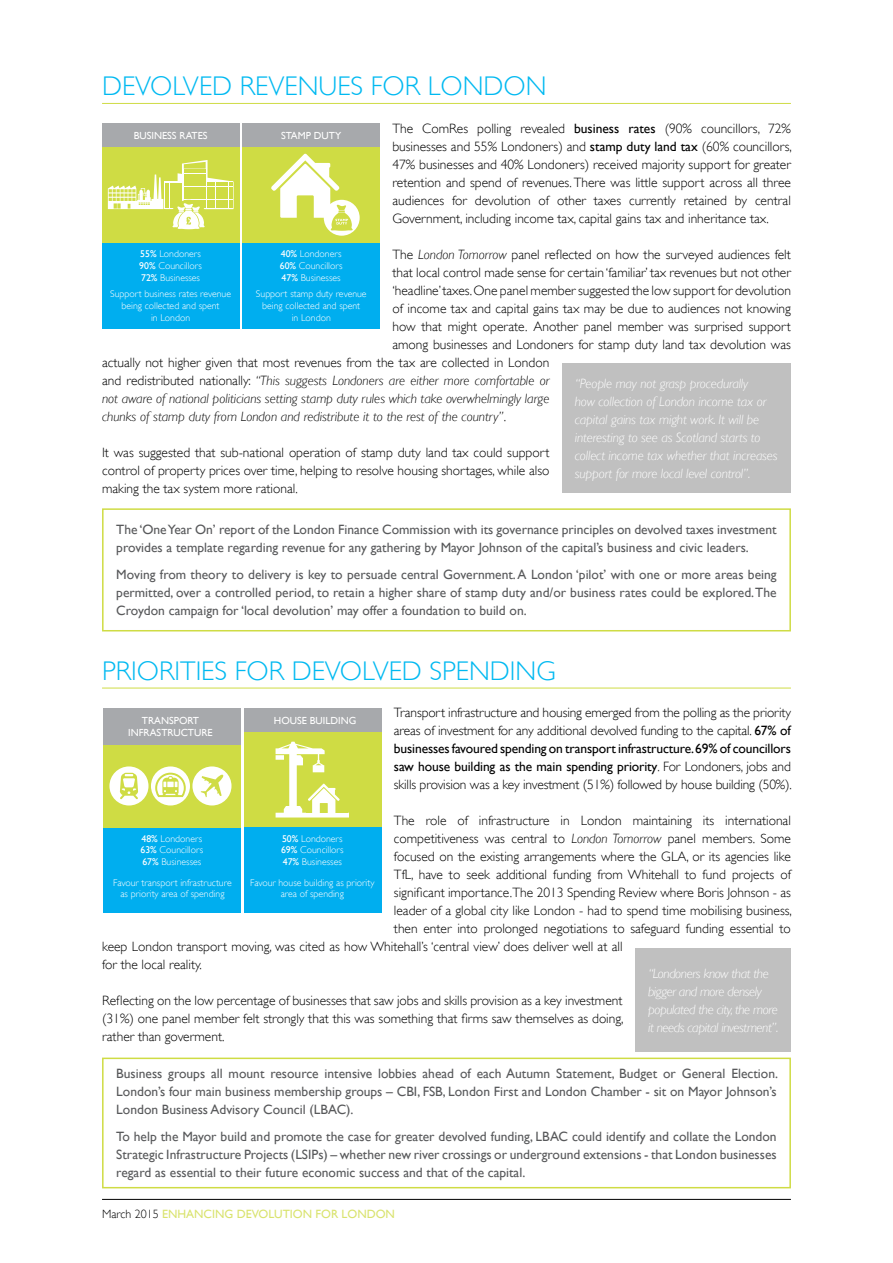
<style>
.page{position:relative;width:893px;height:1263px;background:#fff}
.page>*{position:absolute;margin:0;border:0;box-sizing:border-box;transform-origin:0 0}
.t1{font:300 27px "Gill Sans";color:#00b9f1}
.t2{font:300 13.5px/18px "Gill Sans";color:#000;text-align:justify}
.t3{font:13.5px/18px "Gill Sans";color:#58595b;text-align:justify}
.t4{font:italic 300 13.5px "Gill Sans";color:#000}
.t5{font:italic 300 13.5px/18px "Gill Sans";letter-spacing:-.01em;color:#fff}
.t6{font:italic 300 13.5px/18px "Gill Sans";letter-spacing:-.03em;color:#fff}
.t7{font:12px "Gill Sans";color:#d9e36e}
.t8{font:10.2px "Gill Sans";color:#fff}
.t9{font:300 9.75px/11.7px "Gill Sans";color:#fff;text-align:justify}
.s1{font-weight:400}
.s2{font-style:italic}
.s3{font-style:normal}
.s4{font-weight:300;color:#000}
</style>
<div class="page">
<hr style="left:102px;top:1199px;width:689px;height:1px;background:#000">
<hr style="left:102px;top:103px;width:689px;height:1px;background:#cfdc44">
<hr style="left:102px;top:688px;width:689px;height:1px;background:#cfdc44">
<div style="left:102px;top:508px;width:689px;height:123px;border:2px solid #cfdc44"></div>
<div style="left:102px;top:1057px;width:689px;height:131px;border:2px solid #cfdc44"></div>
<div style="left:562px;top:363px;width:229px;height:130px;background:#c0c0c0"></div>
<div style="left:635px;top:948px;width:156px;height:104px;background:#c0c0c0"></div>
<div style="left:102px;top:144px;width:137px;height:116px;background:#cfdc44"></div>
<div style="left:102px;top:243px;width:137px;height:86px;background:#00aeef"></div>
<div style="left:102px;top:123px;width:137px;height:24px;background:#a7a9ac"></div>
<svg style="left:108px;top:160px;width:125px;height:69px"></svg>
<div style="left:243px;top:144px;width:137px;height:116px;background:#cfdc44"></div>
<div style="left:243px;top:123px;width:137px;height:24px;background:#a7a9ac"></div>
<div style="left:243px;top:243px;width:137px;height:86px;background:#00aeef"></div>
<div style="left:324px;top:200px;width:36px;height:36px;background:#fff;border-radius:50%"></div>
<svg style="left:271px;top:154px;width:82px;height:77px"></svg>
<div style="left:104px;top:827px;width:137px;height:86px;background:#00aeef"></div>
<div style="left:104px;top:708px;width:137px;height:37px;background:#a7a9ac"></div>
<div style="left:104px;top:745px;width:137px;height:82px;background:#cfdc44"></div>
<div style="left:192px;top:766px;width:39px;height:39px;background:#fff;border-radius:50%"></div>
<svg style="left:201px;top:774px;width:23px;height:23px"></svg>
<div style="left:151px;top:766px;width:39px;height:39px;background:#fff;border-radius:50%"></div>
<svg style="left:155px;top:773px;width:31px;height:24px"></svg>
<div style="left:109px;top:766px;width:39px;height:39px;background:#fff;border-radius:50%"></div>
<svg style="left:120px;top:773px;width:18px;height:26px"></svg>
<div style="left:244px;top:732px;width:137px;height:95px;background:#cfdc44"></div>
<div style="left:244px;top:708px;width:137px;height:24px;background:#a7a9ac"></div>
<div style="left:244px;top:827px;width:137px;height:86px;background:#00aeef"></div>
<svg style="left:276px;top:742px;width:73px;height:75px"></svg>
<h1 class="t1" style="left:102px;top:71px;width:51px">DEVOLV</h1>
<h1 class="t1" style="left:199px;top:71px;width:247px">ED REVENU ES FOR LON</h1>
<h1 class="t1" style="left:483px;top:71px;width:41px">DON</h1>
<p class="t2" style="left:392px;top:119px;width:401px">The ComRes polling revealed <span class="s1">business rates</span> (90% councillors, 72% businesses and 55% Londoners) and <span class="s1">stamp duty land tax</span> (60% councillors, 47% businesses and 40% Londoners) received majority support for greater retention and spend of revenues. There was little support across all three audiences for devolution of other taxes currently retained by central Government, including income tax, capital gains tax and inheritance tax.</p>
<p class="t2" style="left:392px;top:245px;width:400px">The <span class="s2">London Tomorrow</span> panel reflected on how the surveyed audiences felt</p>
<p class="t2" style="left:392px;top:263px;width:400px">that local control made sense for certain ‘familiar’ tax revenues but not other</p>
<p class="t2" style="left:392px;top:281px;width:400px">‘headline’ taxes. One panel member suggested the low support for devolution</p>
<p class="t2" style="left:392px;top:299px;width:400px">of income tax and capital gains tax may be due to audiences not knowing</p>
<p class="t2" style="left:392px;top:317px;width:400px">how that might operate. Another panel member was surprised support</p>
<p class="t2" style="left:392px;top:335px;width:400px">among businesses and Londoners for stamp duty land tax devolution was</p>
<p class="t2" style="left:102px;top:353px;width:449px">actually not higher given that most revenues from the tax are collected in London</p>
<p class="t4" style="left:102px;top:373px;width:449px"><span class="s3">and redistributed nationally:</span> “This suggests Londoners are either more comfortable or</p>
<p class="t4" style="left:102px;top:391px;width:449px">not aware of national politicians setting stamp duty rules which take overwhelmingly large</p>
<p class="t4" style="left:102px;top:409px;width:405px">chunks of stamp duty from London and redistribute it to the rest of the country”<span class="s3">.</span></p>
<p class="t2" style="left:102px;top:443px;width:449px">It was suggested that sub-national operation of stamp duty land tax could support control of property prices over time, helping to resolve housing shortages, while also making the tax system more rational.</p>
<p class="t8" style="left:134px;top:129px;width:12px">Business</p>
<p class="t8" style="left:179px;top:129px;width:7px">rates</p>
<p class="t8" style="left:281px;top:129px;width:7px">stam</p>
<p class="t8" style="left:306px;top:129px;width:16px">p duty</p>
<p class="t9" style="left:280px;top:248px;width:64px"><span class="s1">40%</span> Londoners <span class="s1">60%</span> Councillors <span class="s1">47%</span> Businesses</p>
<p class="t9" style="left:256px;top:288px;width:112px;text-align:center">Support stamp duty revenue being collected and spent<br>in London</p>
<p class="t9" style="left:139px;top:248px;width:64px"><span class="s1">55%</span> Londoners <span class="s1">90%</span> Councillors <span class="s1">72%</span> Businesses</p>
<p class="t9" style="left:110px;top:288px;width:122px;text-align:center">Support business rates revenue being collected and spent<br>in London</p>
<p class="t5" style="left:575px;top:374px;width:204px">“People may not grasp procedurally<br>how collection of London income tax or capital gains tax might work. It will be interesting to see as Scotland starts to collect income tax whether that increases support for more local level control”.</p>
<p class="t3" style="left:116px;top:521px;width:662px">The ‘One Year On’ report of the London Finance Commission with its governance principles on devolved taxes investment provides a template regarding revenue for any gathering by Mayor Johnson of the capital’s business and civic leaders.</p>
<p class="t3" style="left:116px;top:565px;width:662px">Moving from theory to delivery is key to persuade central Government. A London ‘pilot’ with one or more areas being permitted, over a controlled period, to retain a higher share of stamp duty and/or business rates could be explored. The Croydon campaign for ‘local devolution’ may offer a foundation to build on.</p>
<h1 class="t1" style="left:102px;top:655px;width:240px">PRIO RITI ES FOR DEVOLV</h1>
<h1 class="t1" style="left:389px;top:655px;width:137px">ED SPEN DING</h1>
<p class="t2" style="left:394px;top:704px;width:400px">Transport infrastructure and housing emerged from the polling as the priority areas of investment for any additional devolved funding to the capital. <span class="s1">67% of businesses favoured spending on transport infrastructure. 69% of councillors saw house building as the main spending priority</span>. For Londoners, jobs and skills provision was a key investment (51%) followed by house building (50%).</p>
<p class="t2" style="left:394px;top:812px;width:398px">The role of infrastructure in London maintaining its international competitiveness was central to <span class="s2">London Tomorrow</span> panel members. Some focused on the existing arrangements where the GLA</p>
<p class="t8" style="left:142px;top:714px;width:14px">Trans</p>
<p class="t8" style="left:174px;top:714px;width:13px">port</p>
<p class="t8" style="left:128px;top:727px;width:7px">infrastructure</p>
<p class="t8" style="left:274px;top:714px;width:15px">House</p>
<p class="t8" style="left:310px;top:714px;width:7px">building</p>
<p class="t9" style="left:281px;top:832px;width:64px"><span class="s1">50%</span> Londoners <span class="s1">69%</span> Councillors <span class="s1">47%</span> Businesses</p>
<p class="t9" style="left:140px;top:832px;width:64px"><span class="s1">48%</span> Londoners <span class="s1">63%</span> Councillors <span class="s1">67%</span> Businesses</p>
<p class="t9" style="left:113px;top:876px;width:120px;text-align:center">Favour transport infrastructure as priority area of spending</p>
<p class="t2" style="left:686px;top:848px;width:106px">, or its agencies like</p>
<p class="t2" style="left:394px;top:866px;width:398px">TfL, have to seek additional funding from Whitehall to fund projects of</p>
<p class="t2" style="left:394px;top:884px;width:398px">significant importance.The 2013 Spending Review where Boris Johnson - as</p>
<p class="t2" style="left:394px;top:902px;width:400px">leader of a global city like London - had to spend time mobilising business,</p>
<p class="t2" style="left:394px;top:920px;width:398px">then enter into prolonged negotiations to safeguard funding essential to</p>
<p class="t2" style="left:102px;top:938px;width:522px">keep London transport moving, was cited as how Whitehall’s ‘central view’ does deliver well at all</p>
<p class="t2" style="left:102px;top:956px;width:101px">for the local reality.</p>
<p class="t2" style="left:102px;top:992px;width:523px">Reflecting on the low percentage of businesses that saw jobs and skills provision as a key investment (31%) one panel member felt strongly that this was something that firms saw themselves as doing, rather than goverment.</p>
<p class="t9" style="left:250px;top:876px;width:126px;text-align:center">Favour house building as priority area of spending</p>
<p class="t6" style="left:648px;top:964px;width:132px">“Londoners know that the bigger and more densely populated the city, the more it needs capital investment”.</p>
<p class="t3" style="left:116px;top:1065px;width:663px">Business groups all mount resource intensive lobbies ahead of each Autumn Statement, Budget or General Election.<br>London’s four main business membership groups – CBI, FSB, London First and London Chamber - sit on Mayor Johnson’s London Business Advisory Council (LBAC).</p>
<p class="t3" style="left:116px;top:1127px;width:662px">To help the Mayor build and promote the case for greater devolved funding, LBAC could identify and collate the London Strategic Infrastructure Projects (LSIPs) – whether new river crossings or underground extensions - that London businesses regard as essential to their future economic success and that of the capital.</p>
<p class="t7" style="left:102px;top:1207px;width:294px"><span class="s4">March 2015</span> Enhancing Devolution for London</p>
</div>
